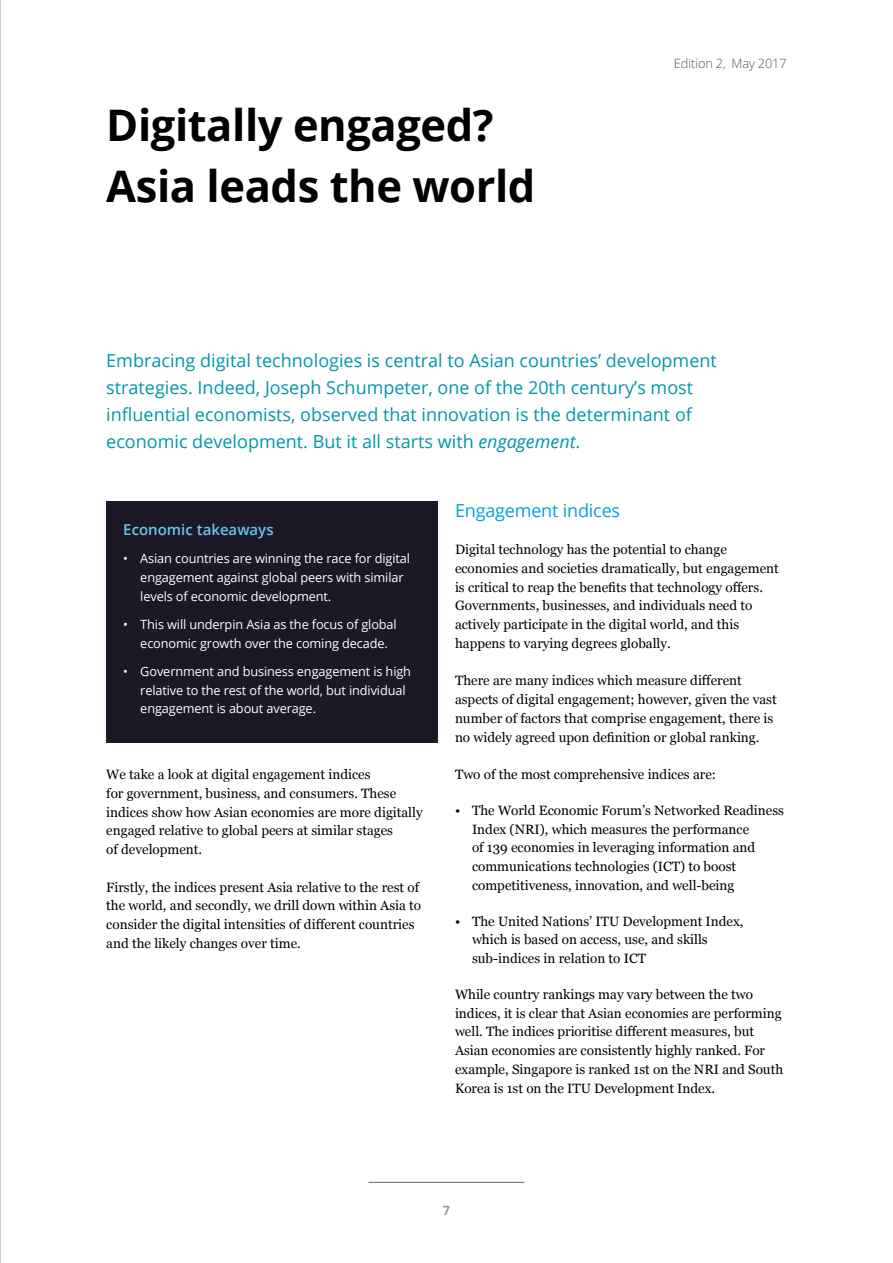
<style>
.page{position:relative;width:893px;height:1263px;background:#fff}
.page>*{position:absolute;margin:0;border:0;box-sizing:border-box;transform-origin:0 0}
.t1{font:700 43.5px/60.8px "Open Sans";letter-spacing:-.01em;color:#000}
.t2{font:18px/27px "Open Sans";color:#0097a9}
.t3{font:18px "Open Sans";letter-spacing:-.01em;color:#00a2e0}
.t4{font:600 15px "Open Sans";color:#66c8ec}
.t5{font:13.5px/18.8px "Georgia";color:#000}
.t6{font:12.75px/18.8px "Open Sans";letter-spacing:-.01em;color:#fff}
.t7{font:300 12.75px "Open Sans";letter-spacing:-.01em;color:#53565a}
.t8{font:700 12.75px "Open Sans";color:#97999b}
.s1{font-style:italic}
</style>
<div class="page">
<div style="left:106px;top:501px;width:332px;height:242px;background:#1c1826"></div>
<hr style="left:368px;top:1182px;width:156px;height:1px;background:#63666a">
<hr style="left:0;top:0;width:1px;height:1263px;background:#bbbcbc">
<h1 class="t1" style="left:106px;top:94px;width:431px">Digitally engaged?<br>Asia leads the world</h1>
<p class="t7" style="left:674px;top:54px;width:114px">Edition 2, May 2017</p>
<p class="t2" style="left:106px;top:346px;width:612px">Embracing digital technologies is central to Asian countries’ development strategies. Indeed, Joseph Schumpeter, one of the 20th century’s most influential economists, observed that innovation is the determinant of economic development. But it all starts with <span class="s1">engagement</span>.</p>
<p class="t4" style="left:123px;top:519px;width:152px">Economic takeaways</p>
<p class="t6" style="left:140px;top:549px;width:271px;text-indent:-17px">• Asian countries are winning the race for digital engagement against global peers with similar levels of economic development.</p>
<p class="t6" style="left:140px;top:615px;width:258px;text-indent:-17px">• This will underpin Asia as the focus of global economic growth over the coming decade.</p>
<p class="t6" style="left:140px;top:662px;width:272px;text-indent:-17px">• Government and business engagement is high relative to the rest of the world, but individual engagement is about average.</p>
<p class="t5" style="left:106px;top:764px;width:318px">We take a look at digital engagement indices<br>for government, business, and consumers. These indices show how Asian economies are more digitally engaged relative to global peers at similar stages<br>of development.</p>
<p class="t5" style="left:106px;top:877px;width:316px">Firstly, the indices present Asia relative to the rest of the world, and secondly, we drill down within Asia to consider the digital intensities of different countries and the likely changes over time.</p>
<h2 class="t3" style="left:455px;top:498px;width:167px">Engagement indices</h2>
<p class="t5" style="left:455px;top:539px;width:325px">Digital technology has the potential to change economies and societies dramatically, but engagement is critical to reap the benefits that technology offers.<br>Governments, businesses, and individuals need to actively participate in the digital world, and this happens to varying degrees globally.</p>
<p class="t5" style="left:455px;top:671px;width:323px">There are many indices which measure different aspects of digital engagement; however, given the vast number of factors that comprise engagement, there is no widely agreed upon definition or global ranking.</p>
<p class="t5" style="left:455px;top:764px;width:263px">Two of the most comprehensive indices are:</p>
<p class="t5" style="left:472px;top:800px;width:313px;text-indent:-17px">• The World Economic Forum’s Networked Readiness Index (NRI), which measures the performance<br>of 139 economies in leveraging information and communications technologies (ICT) to boost competitiveness, innovation, and well-being</p>
<p class="t5" style="left:472px;top:911px;width:273px;text-indent:-17px">• The United Nations’ ITU Development Index, which is based on access, use, and skills sub-indices in relation to ICT</p>
<p class="t5" style="left:455px;top:984px;width:330px">While country rankings may vary between the two indices, it is clear that Asian economies are performing well. The indices prioritise different measures, but Asian economies are consistently highly ranked. For example, Singapore is ranked 1st on the NRI and South Korea is 1st on the ITU Development Index.</p>
<p class="t8" style="left:443px;top:1201px;width:9px">7</p>
</div>
